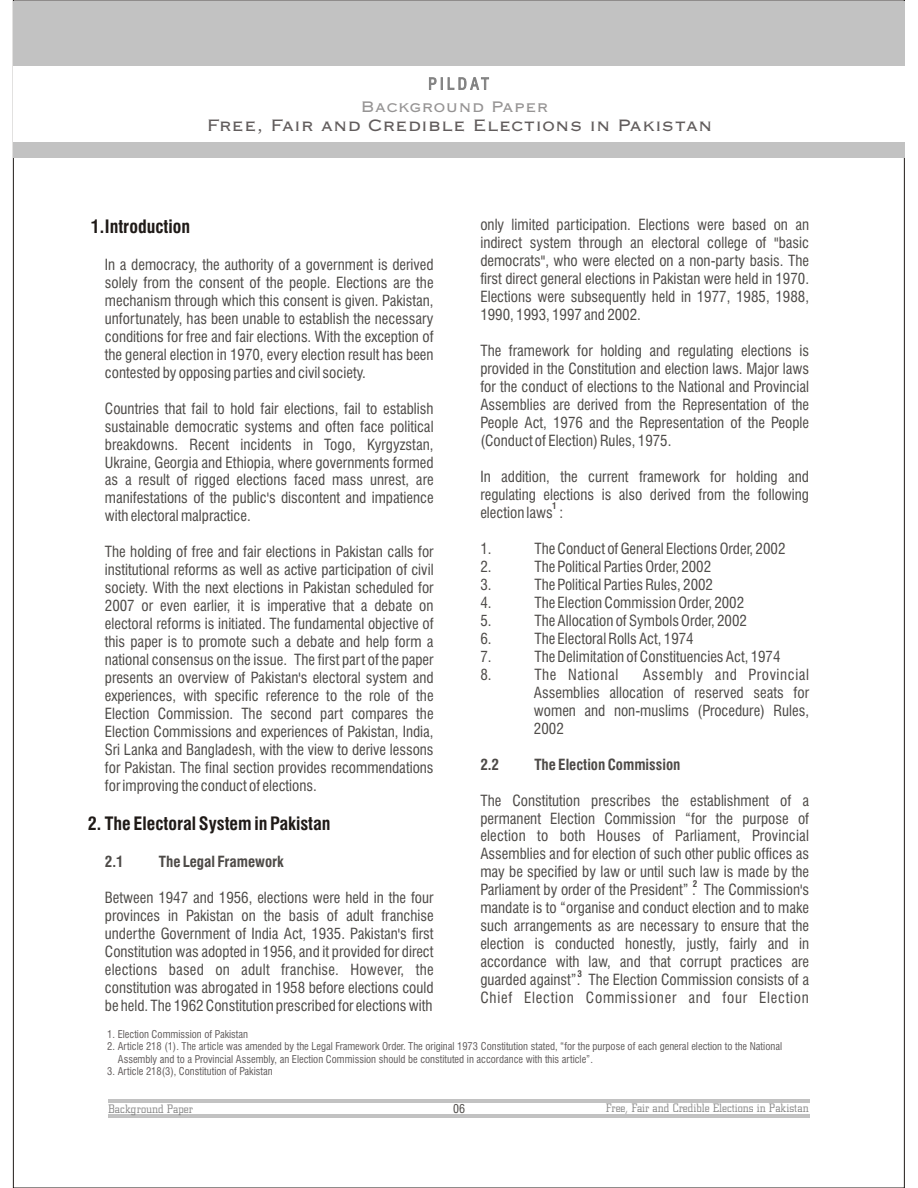
<style>
.page{position:relative;width:918px;height:1188px;background:#fff}
.page>*{position:absolute;margin:0;border:0;box-sizing:border-box;transform-origin:0 0}
.t1{font:21.75px "Copprpl Goth BT";color:#615c5c}
.t2{font:20.1px "Copprpl Goth BT";color:#969494}
.t3{font:700 18px "Swis 721 Cn BT";color:#1f1a17}
.t4{font:15px/18px "Swis 721 Cn BT";color:#4d4a47;text-align:justify}
.t5{font:700 15px "Swis 721 Cn BT";color:#4d4a47}
.t6{font:15px "Swis 721 Cn BT";letter-spacing:.04em;color:#4d4a47}
.t7{font:12.75px "City D Lig";color:#828282}
.t8{font:12px "Swis 721 Cn BT";color:#4d4a47}
.t9{font:10.5px/12.6px "Swis 721 Cn BT";color:#615c5c}
.t10{font:700 9px "Swis 721 Cn BT";color:#4d4a47}
</style>
<div class="page">
<hr style="left:108px;top:1099px;width:702px;height:3px;background:#c2c2c2">
<hr style="left:108px;top:1114px;width:702px;height:3px;background:#c2c2c2">
<div style="left:13px;top:2px;width:892px;height:156px;background:#c2c2c2"></div>
<div style="left:13px;top:66px;width:892px;height:75px;background:#fff"></div>
<svg style="left:429px;top:77px;width:60px;height:13px"></svg>
<h2 class="t2" style="left:361px;top:97px;width:190px">Background Paper</h2>
<h1 class="t1" style="left:206px;top:115px;width:508px">Free, Fair and Credible Elections in Pakistan</h1>
<p class="t3" style="left:91px;top:219px;width:101px">1.Introduction</p>
<p class="t4" style="left:105px;top:257px;width:330px">In a democracy, the authority of a government is derived solely from the consent of the people. Elections are the mechanism through which this consent is given. Pakistan, unfortunately, has been unable to establish the necessary conditions for free and fair elections. With the exception of the general election in 1970, every election result has been contested by opposing parties and civil society.</p>
<p class="t4" style="left:105px;top:401px;width:330px">Countries that fail to hold fair elections, fail to establish sustainable democratic systems and often face political breakdowns. Recent incidents in Togo, Kyrgyzstan, Ukraine, Georgia and Ethiopia, where governments formed as a result of rigged elections faced mass unrest, are manifestations of the public's discontent and impatience with electoral malpractice.</p>
<p class="t4" style="left:105px;top:545px;width:330px">The holding of free and fair elections in Pakistan calls for institutional reforms as well as active participation of civil society. With the next elections in Pakistan scheduled for 2007 or even earlier, it is imperative that a debate on electoral reforms is initiated. The fundamental objective of this paper is to promote such a debate and help form a national consensus on the issue. The first part of the paper presents an overview of Pakistan's electoral system and experiences, with specific reference to the role of the Election Commission. The second part compares the Election Commissions and experiences of Pakistan, India, Sri Lanka and Bangladesh, with the view to derive lessons for Pakistan. The final section provides recommendations for improving the conduct of elections.</p>
<p class="t3" style="left:88px;top:816px;width:244px">2. The Electoral System in Pakistan</p>
<p class="t5" style="left:105px;top:855px;width:20px">2.1</p>
<p class="t5" style="left:159px;top:855px;width:126px">The Legal Framework</p>
<p class="t4" style="left:105px;top:890px;width:330px">Between 1947 and 1956, elections were held in the four provinces in Pakistan on the basis of adult franchise underthe Government of India Act, 1935. Pakistan's first Constitution was adopted in 1956, and it provided for direct elections based on adult franchise. However, the constitution was abrogated in 1958 before elections could be held. The 1962 Constitution prescribed for elections with</p>
<p class="t4" style="left:480px;top:217px;width:330px">only limited participation. Elections were based on an indirect system through an electoral college of "basic democrats", who were elected on a non-party basis. The first direct general elections in Pakistan were held in 1970.<br>Elections were subsequently held in 1977, 1985, 1988, 1990, 1993, 1997 and 2002.</p>
<p class="t4" style="left:480px;top:343px;width:330px">The framework for holding and regulating elections is provided in the Constitution and election laws. Major laws for the conduct of elections to the National and Provincial Assemblies are derived from the Representation of the People Act, 1976 and the Representation of the People (Conduct of Election) Rules, 1975.</p>
<p class="t4" style="left:480px;top:469px;width:330px">In addition, the current framework for holding and regulating elections is also derived from the following</p>
<p class="t10" style="left:552px;top:502px;width:6px">1</p>
<p class="t4" style="left:480px;top:505px;width:85px">election laws :</p>
<p class="t4" style="left:480px;top:541px;width:13px">1.</p>
<p class="t4" style="left:534px;top:541px;width:253px">The Conduct of General Elections Order, 2002</p>
<p class="t4" style="left:480px;top:559px;width:13px">2.</p>
<p class="t4" style="left:534px;top:559px;width:178px">The Political Parties Order, 2002</p>
<p class="t4" style="left:480px;top:577px;width:13px">3.</p>
<p class="t4" style="left:534px;top:577px;width:180px">The Political Parties Rules, 2002</p>
<p class="t4" style="left:480px;top:595px;width:13px">4.</p>
<p class="t4" style="left:534px;top:595px;width:211px">The Election Commission Order, 2002</p>
<p class="t4" style="left:480px;top:613px;width:13px">5.</p>
<p class="t4" style="left:534px;top:613px;width:214px">The Allocation of Symbols Order, 2002</p>
<p class="t4" style="left:480px;top:631px;width:13px">6.</p>
<p class="t4" style="left:534px;top:631px;width:161px">The Electoral Rolls Act, 1974</p>
<p class="t4" style="left:480px;top:649px;width:13px">7.</p>
<p class="t4" style="left:534px;top:649px;width:248px">The Delimitation of Constituencies Act, 1974</p>
<p class="t4" style="left:480px;top:667px;width:13px">8.</p>
<p class="t6" style="left:534px;top:668px;width:85px">The National</p>
<p class="t4" style="left:534px;top:667px;width:277px;text-indent:109px">Assembly and Provincial Assemblies allocation of reserved seats for women and non-muslims (Procedure) Rules, 2002</p>
<p class="t5" style="left:480px;top:758px;width:20px">2.2</p>
<p class="t5" style="left:534px;top:758px;width:148px">The Election Commission</p>
<p class="t4" style="left:480px;top:793px;width:330px">The Constitution prescribes the establishment of a permanent Election Commission “for the purpose of election to both Houses of Parliament, Provincial Assemblies and for election of such other public offices as may be specified by law or until such law is made by the</p>
<p class="t10" style="left:693px;top:880px;width:6px">2</p>
<p class="t4" style="left:480px;top:883px;width:330px">Parliament by order of the President” . The Commission's mandate is to “organise and conduct election and to make such arrangements as are necessary to ensure that the election is conducted honestly, justly, fairly and in accordance with law, and that corrupt practices are</p>
<p class="t10" style="left:578px;top:970px;width:6px">3</p>
<p class="t4" style="left:480px;top:972px;width:330px">guarded against”. The Election Commission consists of a<br>Chief Election Commissioner and four Election</p>
<p class="t9" style="left:107px;top:1029px;width:142px">1. Election Commission of Pakistan</p>
<p class="t9" style="left:118px;top:1041px;width:666px;text-indent:-11px">2. Article 218 (1). The article was amended by the Legal Framework Order. The original 1973 Constitution stated, “for the purpose of each general election to the National<br>Assembly and to a Provincial Assembly, an Election Commission should be constituted in accordance with this article”.</p>
<p class="t9" style="left:107px;top:1066px;width:167px">3. Article 218(3), Constitution of Pakistan</p>
<p class="t7" style="left:108px;top:1102px;width:86px">Background Paper</p>
<p class="t8" style="left:453px;top:1104px;width:13px">06</p>
<p class="t7" style="left:606px;top:1102px;width:205px">Free, Fair and Credible Elections in Pakistan</p>
</div>
